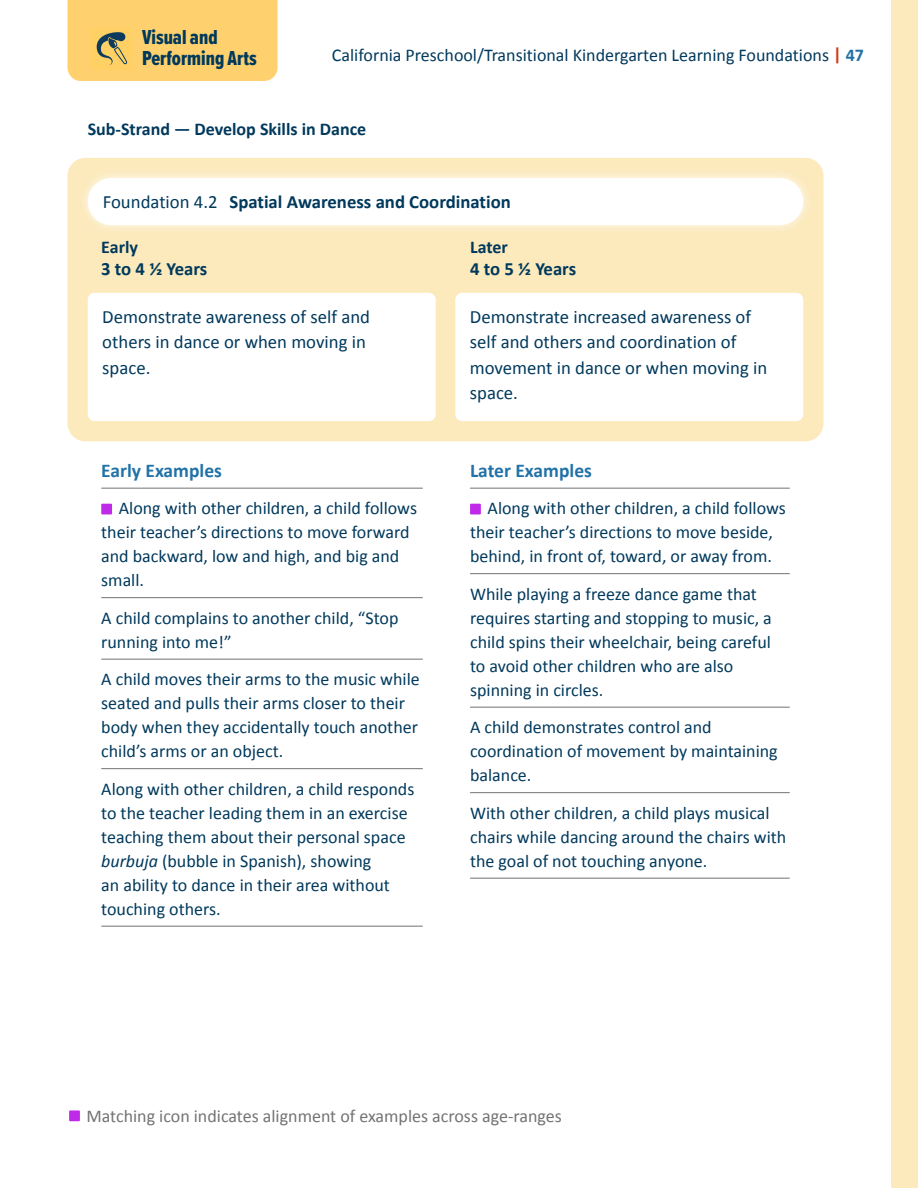
<style>
.page{position:relative;width:918px;height:1188px;background:#fff}
.page>*{position:absolute;margin:0;border:0;box-sizing:border-box;transform-origin:0 0}
.t1{font:21px/21px "Proxima Nova Ex Cn Extrabld";color:#00395c}
.t2{font:700 19.5px "Calibri";color:#2272a8}
.t3{font:18.75px/25.5px "Calibri";color:#00395c}
.t4{font:700 18.75px "Calibri";color:#00395c}
.t5{font:18px/24px "Calibri";color:#00395c}
.t6{font:18px "Calibri";color:#737373}
.t7{font:700 18px "Calibri";color:#00395c}
.s1{font-weight:700;color:#cf3f1c}
.s2{font-weight:700;color:#2272a8}
.s3{font-weight:400}
.s4{font-style:italic}
</style>
<div class="page">
<svg style="left:68px;top:0;width:210px;height:81px"></svg>
<div style="left:891px;top:0;width:27px;height:1188px;background:#fceabd"></div>
<div style="left:69px;top:1110px;width:11px;height:11px;background:#bf2ae8"></div>
<div style="left:68px;top:158px;width:756px;height:283px;background:#fceabd;border-radius:18px"></div>
<div style="left:78px;top:168px;width:735px;height:67px;background:#fff;opacity:.75"></div>
<div style="left:88px;top:178px;width:715px;height:47px;background:#fff;border-radius:24px"></div>
<div style="left:88px;top:293px;width:348px;height:128px;background:#fff;border-radius:7px"></div>
<div style="left:455px;top:293px;width:348px;height:128px;background:#fff;border-radius:7px"></div>
<hr style="left:101px;top:488px;width:322px;height:1px;background:#737373">
<hr style="left:101px;top:597px;width:322px;height:1px;background:#737373">
<hr style="left:101px;top:659px;width:322px;height:1px;background:#737373">
<hr style="left:101px;top:768px;width:322px;height:1px;background:#737373">
<hr style="left:101px;top:926px;width:322px;height:1px;background:#737373">
<div style="left:101px;top:504px;width:11px;height:10px;background:#bf2ae8"></div>
<hr style="left:470px;top:488px;width:320px;height:1px;background:#737373">
<hr style="left:470px;top:573px;width:320px;height:1px;background:#737373">
<hr style="left:470px;top:707px;width:320px;height:1px;background:#737373">
<hr style="left:470px;top:792px;width:320px;height:1px;background:#737373">
<hr style="left:470px;top:878px;width:320px;height:1px;background:#737373">
<div style="left:470px;top:504px;width:11px;height:10px;background:#bf2ae8"></div>
<p class="t1" style="left:142px;top:26px;width:116px">Visual and<br>Performing Arts</p>
<p class="t5" style="left:332px;top:42px;width:534px">California Preschool/Transitional Kindergarten Learning Foundations <span class="s1">|</span> <span class="s2">47</span></p>
<p class="t7" style="left:88px;top:118px;width:280px">Sub-Strand — Develop Skills in Dance</p>
<p class="t4" style="left:103px;top:190px;width:410px"><span class="s3">Foundation 4.2</span> Spatial Awareness and Coordination</p>
<p class="t7" style="left:101px;top:236px;width:38px">Early</p>
<p class="t4" style="left:101px;top:257px;width:108px">3 to 4 ½ Years</p>
<p class="t3" style="left:102px;top:303px;width:269px">Demonstrate awareness of self and others in dance or when moving in space.</p>
<p class="t7" style="left:470px;top:236px;width:39px">Later</p>
<p class="t4" style="left:470px;top:257px;width:108px">4 to 5 ½ Years</p>
<p class="t3" style="left:470px;top:303px;width:299px">Demonstrate increased awareness of self and others and coordination of movement in dance or when moving in space.</p>
<p class="t2" style="left:101px;top:458px;width:122px">Early Examples</p>
<p class="t5" style="left:101px;top:496px;width:317px;text-indent:18px">Along with other children, a child follows their teacher’s directions to move forward and backward, low and high, and big and small.</p>
<p class="t5" style="left:101px;top:605px;width:299px">A child complains to another child, “Stop running into me!”</p>
<p class="t5" style="left:101px;top:667px;width:320px">A child moves their arms to the music while seated and pulls their arms closer to their body when they accidentally touch another child’s arms or an object.</p>
<p class="t5" style="left:101px;top:776px;width:315px">Along with other children, a child responds to the teacher leading them in an exercise teaching them about their personal space <span class="s4">burbuja</span> (bubble in Spanish), showing<br>an ability to dance in their area without touching others.</p>
<p class="t2" style="left:470px;top:458px;width:123px">Later Examples</p>
<p class="t5" style="left:470px;top:496px;width:317px;text-indent:18px">Along with other children, a child follows their teacher’s directions to move beside, behind, in front of, toward, or away from.</p>
<p class="t5" style="left:470px;top:581px;width:303px">While playing a freeze dance game that requires starting and stopping to music, a child spins their wheelchair, being careful to avoid other children who are also spinning in circles.</p>
<p class="t5" style="left:470px;top:715px;width:309px">A child demonstrates control and coordination of movement by maintaining balance.</p>
<p class="t5" style="left:470px;top:800px;width:318px">With other children, a child plays musical chairs while dancing around the chairs with the goal of not touching anyone.</p>
<p class="t6" style="left:86px;top:1105px;width:477px">Matching icon indicates alignment of examples across age-ranges</p>
</div>
